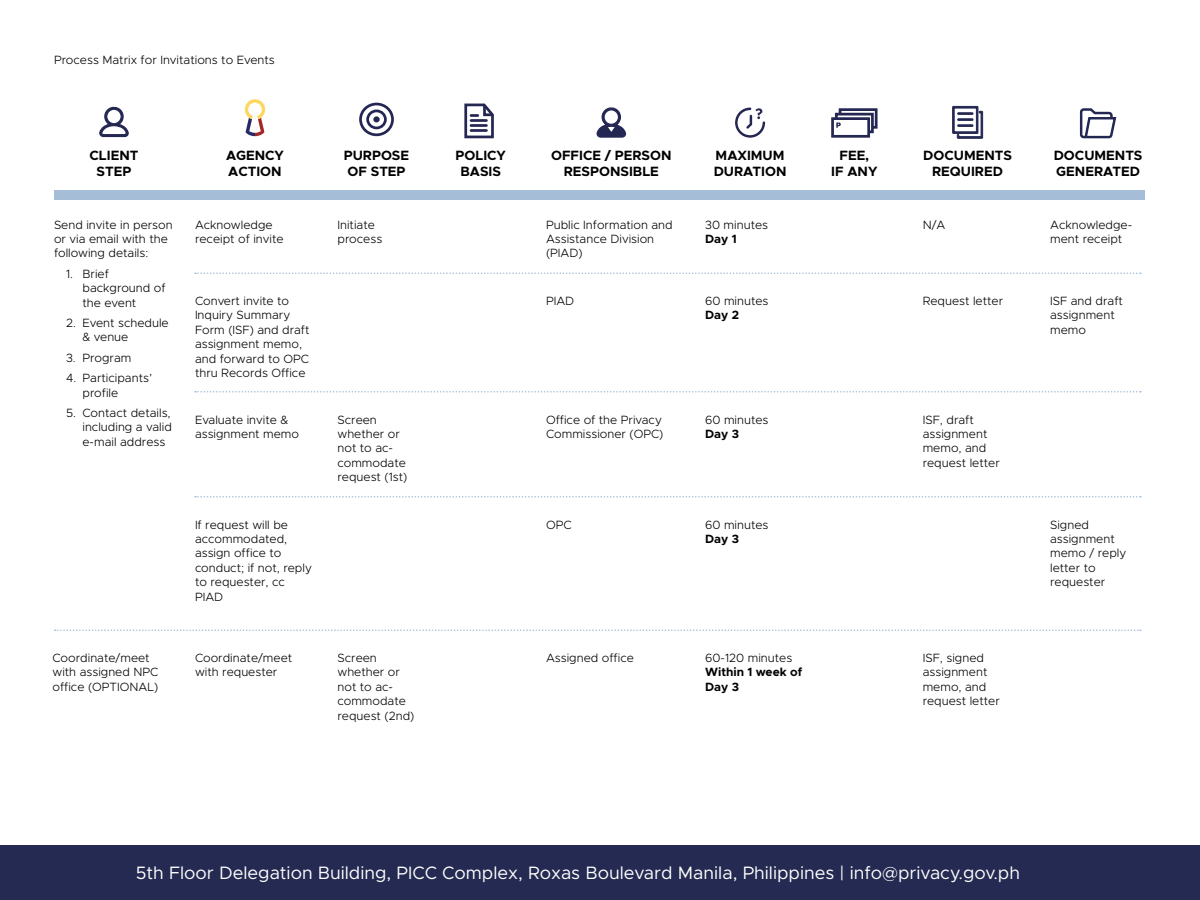
<style>
.page{position:relative;width:1200px;height:900px;background:#fff}
.page>*{position:absolute;margin:0;border:0;box-sizing:border-box;transform-origin:0 0}
.t1{font:18px "Metropolis";color:#fff}
.t2{font:700 13.5px/16.2px "Metropolis";color:#000;text-align:center}
.t3{font:300 12px/14.4px "Metropolis";color:#000}
.t4{font:700 12px/14.4px "Metropolis";color:#000}
</style>
<div class="page">
<div style="left:54px;top:190px;width:1090px;height:9px;background:#a5bdd7"></div>
<svg style="left:245px;top:99px;width:20px;height:37px"></svg>
<svg style="left:99px;top:106px;width:30px;height:32px"></svg>
<div style="left:373px;top:116px;width:7px;height:6px;border:3px solid #242752;border-radius:50%"></div>
<div style="left:366px;top:110px;width:21px;height:19px;border:3px solid #242752;border-radius:50%"></div>
<div style="left:359px;top:103px;width:35px;height:33px;border:3px solid #242752;border-radius:50%"></div>
<svg style="left:464px;top:103px;width:30px;height:36px"></svg>
<hr style="left:471px;top:119px;width:15px;height:3px;background:#242752">
<hr style="left:471px;top:124px;width:15px;height:3px;background:#242752">
<hr style="left:471px;top:129px;width:15px;height:3px;background:#242752">
<svg style="left:596px;top:107px;width:31px;height:31px"></svg>
<svg style="left:735px;top:108px;width:30px;height:30px"></svg>
<div style="left:840px;top:110px;width:36px;height:17px;background:#cdcdd7"></div>
<div style="left:839px;top:108px;width:39px;height:21px;border:3px solid #242752"></div>
<div style="left:835px;top:113px;width:39px;height:20px;border:3px solid #242752"></div>
<div style="left:833px;top:119px;width:36px;height:17px;background:#fff"></div>
<div style="left:831px;top:117px;width:39px;height:21px;border:3px solid #242752"></div>
<svg style="left:836px;top:123px;width:5px;height:5px"></svg>
<svg style="left:952px;top:106px;width:31px;height:33px"></svg>
<svg style="left:1079px;top:108px;width:38px;height:31px"></svg>
<svg style="left:195px;top:273px;width:946px;height:1px"></svg>
<svg style="left:195px;top:391px;width:946px;height:2px"></svg>
<svg style="left:195px;top:496px;width:946px;height:2px"></svg>
<svg style="left:55px;top:630px;width:1086px;height:1px"></svg>
<div style="left:0;top:846px;width:1200px;height:54px;background:#242a51"></div>
<p class="t3" style="left:54px;top:52px;width:222px">Process Matrix for Invitations to Events</p>
<p class="t2" style="left:90px;top:147px;width:50px">CLIENT<br>STEP</p>
<p class="t2" style="left:344px;top:147px;width:67px;text-align:left">PURPOSE<br>OF STEP</p>
<p class="t2" style="left:456px;top:147px;width:52px">POLICY<br>BASIS</p>
<p class="t2" style="left:551px;top:147px;width:122px">OFFICE / PERSON<br>RESPONSIBLE</p>
<p class="t2" style="left:714px;top:147px;width:74px;text-align:left">MAXIMUM<br>DURATION</p>
<p class="t2" style="left:831px;top:147px;width:48px">FEE,<br>IF ANY</p>
<p class="t2" style="left:923px;top:147px;width:90px">DOCUMENTS<br>REQUIRED</p>
<p class="t2" style="left:1054px;top:147px;width:90px;text-align:left">DOCUMENTS<br>GENERATED</p>
<p class="t2" style="left:226px;top:147px;width:59px;text-align:left">AGENCY<br>ACTION</p>
<p class="t3" style="left:54px;top:217px;width:120px">Send invite in person or via email with the following details:</p>
<p class="t3" style="left:82px;top:266px;width:85px;text-indent:-16px">1. Brief background of the event</p>
<p class="t3" style="left:82px;top:316px;width:88px;text-indent:-16px">2. Event schedule &amp; venue</p>
<p class="t3" style="left:66px;top:350px;width:67px">3. Program</p>
<p class="t3" style="left:82px;top:371px;width:71px;text-indent:-16px">4. Participants’ profile</p>
<p class="t3" style="left:82px;top:406px;width:91px;text-align:justify;text-indent:-16px">5. Contact details, including a valid e-mail address</p>
<p class="t3" style="left:52px;top:651px;width:107px">Coordinate/meet with assigned NPC office (OPTIONAL)</p>
<p class="t3" style="left:195px;top:217px;width:90px">Acknowledge receipt of invite</p>
<p class="t3" style="left:338px;top:217px;width:46px">Initiate process</p>
<p class="t3" style="left:546px;top:217px;width:128px">Public Information and<br>Assistance Division (PIAD)</p>
<p class="t3" style="left:705px;top:217px;width:64px">30 minutes</p>
<p class="t4" style="left:705px;top:232px;width:33px">Day 1</p>
<p class="t3" style="left:195px;top:294px;width:116px">Convert invite to<br>Inquiry Summary<br>Form (ISF) and draft assignment memo, and forward to OPC thru Records Office</p>
<p class="t3" style="left:546px;top:294px;width:30px">PIAD</p>
<p class="t3" style="left:705px;top:294px;width:65px">60 minutes</p>
<p class="t4" style="left:705px;top:308px;width:35px">Day 2</p>
<p class="t3" style="left:195px;top:412px;width:106px">Evaluate invite &amp; assignment memo</p>
<p class="t3" style="left:338px;top:412px;width:71px">Screen whether or not to ac&shy;commodate request (1st)</p>
<p class="t3" style="left:546px;top:412px;width:119px">Office of the Privacy<br>Commissioner (OPC)</p>
<p class="t3" style="left:705px;top:412px;width:65px">60 minutes</p>
<p class="t4" style="left:705px;top:427px;width:35px">Day 3</p>
<p class="t3" style="left:195px;top:517px;width:119px">If request will be accommodated, assign office to conduct; if not, reply to requester, cc<br>PIAD</p>
<p class="t3" style="left:546px;top:517px;width:27px">OPC</p>
<p class="t3" style="left:705px;top:517px;width:65px">60 minutes</p>
<p class="t4" style="left:705px;top:532px;width:35px">Day 3</p>
<p class="t3" style="left:195px;top:651px;width:99px">Coordinate/meet with requester</p>
<p class="t3" style="left:338px;top:651px;width:78px">Screen whether or not to ac&shy;commodate request (2nd)</p>
<p class="t3" style="left:546px;top:651px;width:89px">Assigned office</p>
<p class="t3" style="left:705px;top:651px;width:89px">60-120 minutes</p>
<p class="t4" style="left:705px;top:665px;width:99px">Within 1 week of<br>Day 3</p>
<p class="t3" style="left:923px;top:217px;width:24px">N/A</p>
<p class="t3" style="left:1050px;top:217px;width:84px">Acknowledge&shy;ment receipt</p>
<p class="t3" style="left:923px;top:294px;width:82px">Request letter</p>
<p class="t3" style="left:1050px;top:294px;width:74px">ISF and draft assignment memo</p>
<p class="t3" style="left:923px;top:412px;width:79px">ISF, draft assignment memo, and request letter</p>
<p class="t3" style="left:923px;top:651px;width:79px">ISF, signed assignment memo, and request letter</p>
<p class="t3" style="left:1050px;top:517px;width:78px">Signed assignment memo / reply letter to requester</p>
<h1 class="t1" style="left:136px;top:862px;width:886px">5th Floor Delegation Building, PICC Complex, Roxas Boulevard Manila, Philippines | info@privacy.gov.ph</h1>
<h1 class="t1" style="left:177px;top:863px;width:654px">2F, Tel communicatio s Office, Don A. Roces Avenue, Dilim , Quezon City</h1>
<h1 class="t1" style="left:855px;top:863px;width:172px">info@privacy.gov.ph</h1>
</div>
